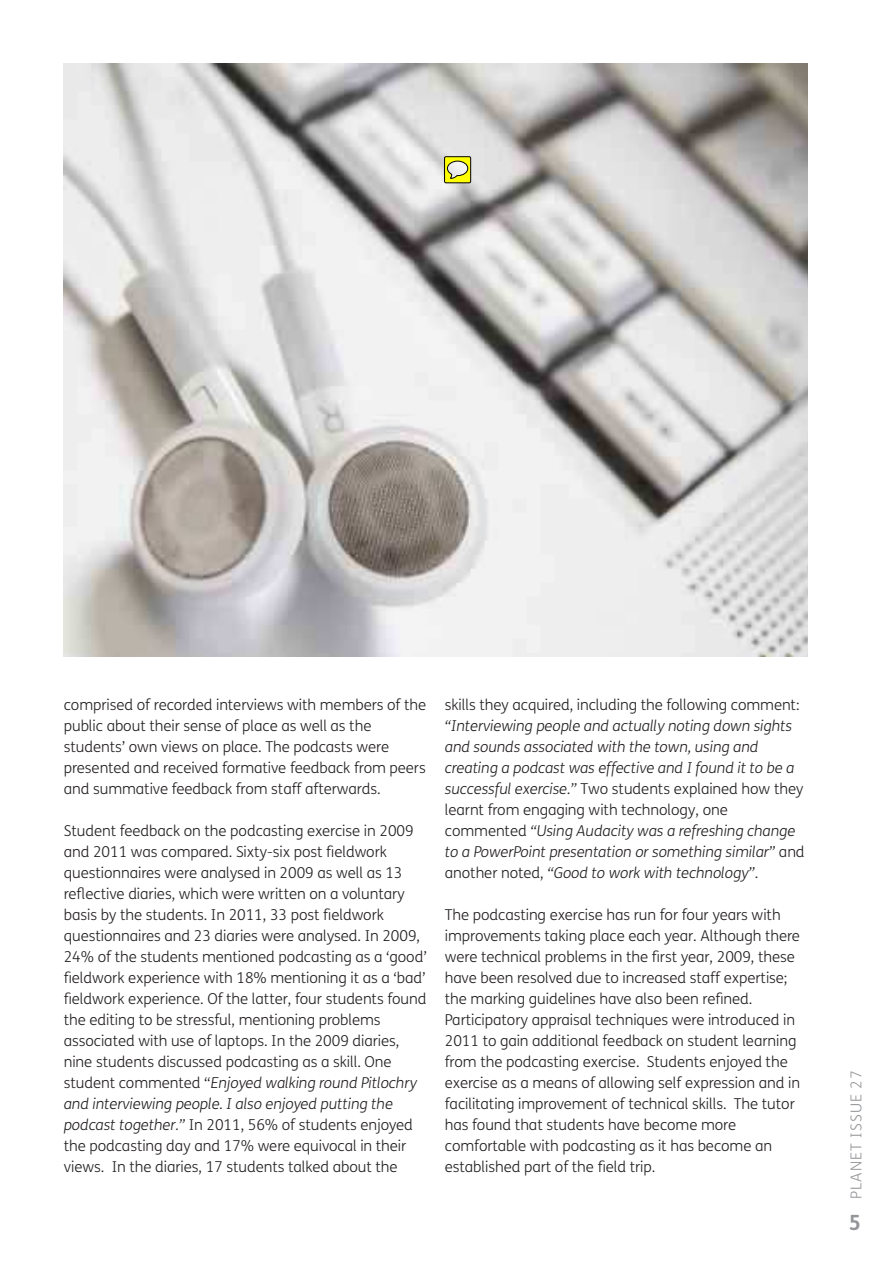
<style>
.page{position:relative;width:893px;height:1263px;background:#fff}
.page>*{position:absolute;margin:0;border:0;box-sizing:border-box;transform-origin:0 0}
.t1{font:700 21px "FS Me";color:#939598}
.t2{font:300 15px/21px "FS Me";letter-spacing:-.005em;color:#231f20}
.t3{font:italic 300 15px/21px "FS Me";letter-spacing:-.005em;color:#231f20}
.t4{font:300 15px "FS Me";letter-spacing:.07em;color:#939598}
.s1{font-style:italic}
.s2{font-style:normal}
</style>
<div class="page">
<img style="left:64px;top:64px;width:743px;height:592px">
<svg style="left:444px;top:156px;width:27px;height:27px"></svg>
<p class="t2" style="left:64px;top:695px;width:364px">comprised of recorded interviews with members of the public about their sense of place as well as the students’ own views on place. The podcasts were presented and received formative feedback from peers and summative feedback from staff afterwards.</p>
<p class="t2" style="left:64px;top:821px;width:364px">Student feedback on the podcasting exercise in 2009 and 2011 was compared. Sixty-six post fieldwork questionnaires were analysed in 2009 as well as 13 reflective diaries, which were written on a voluntary basis by the students. In 2011, 33 post fieldwork questionnaires and 23 diaries were analysed. In 2009, 24% of the students mentioned podcasting as a ‘good’ fieldwork experience with 18% mentioning it as a ‘bad’ fieldwork experience. Of the latter, four students found the editing to be stressful, mentioning problems associated with use of laptops. In the 2009 diaries, nine students discussed podcasting as a skill. One student commented “<span class="s1">Enjoyed walking round Pitlochry and interviewing people. I also enjoyed putting the podcast together.”</span> In 2011, 56% of students enjoyed the podcasting day and 17% were equivocal in their views. In the diaries, 17 students talked about the</p>
<p class="t2" style="left:445px;top:695px;width:356px">skills they acquired, including the following comment:</p>
<p class="t3" style="left:445px;top:716px;width:361px">“Interviewing people and actually noting down sights and sounds associated with the town, using and creating a podcast was effective and I found it to be a successful exercise.” <span class="s2">Two students explained how they learnt from engaging with technology, one commented</span> “Using Audacity was a refreshing change to a PowerPoint presentation or something similar” <span class="s2">and another noted,</span> “Good to work with technology”<span class="s2">.</span></p>
<p class="t2" style="left:445px;top:905px;width:357px">The podcasting exercise has run for four years with improvements taking place each year. Although there were technical problems in the first year, 2009, these have been resolved due to increased staff expertise; the marking guidelines have also been refined.<br>Participatory appraisal techniques were introduced in 2011 to gain additional feedback on student learning from the podcasting exercise. Students enjoyed the exercise as a means of allowing self expression and in facilitating improvement of technical skills. The tutor has found that students have become more comfortable with podcasting as it has become an established part of the field trip.</p>
<p class="t4" style="left:849px;top:1199px;width:130px;rotate:-90deg">PLANET ISSUE 27</p>
<h1 class="t1" style="left:849px;top:1214px;width:14px">5</h1>
</div>
